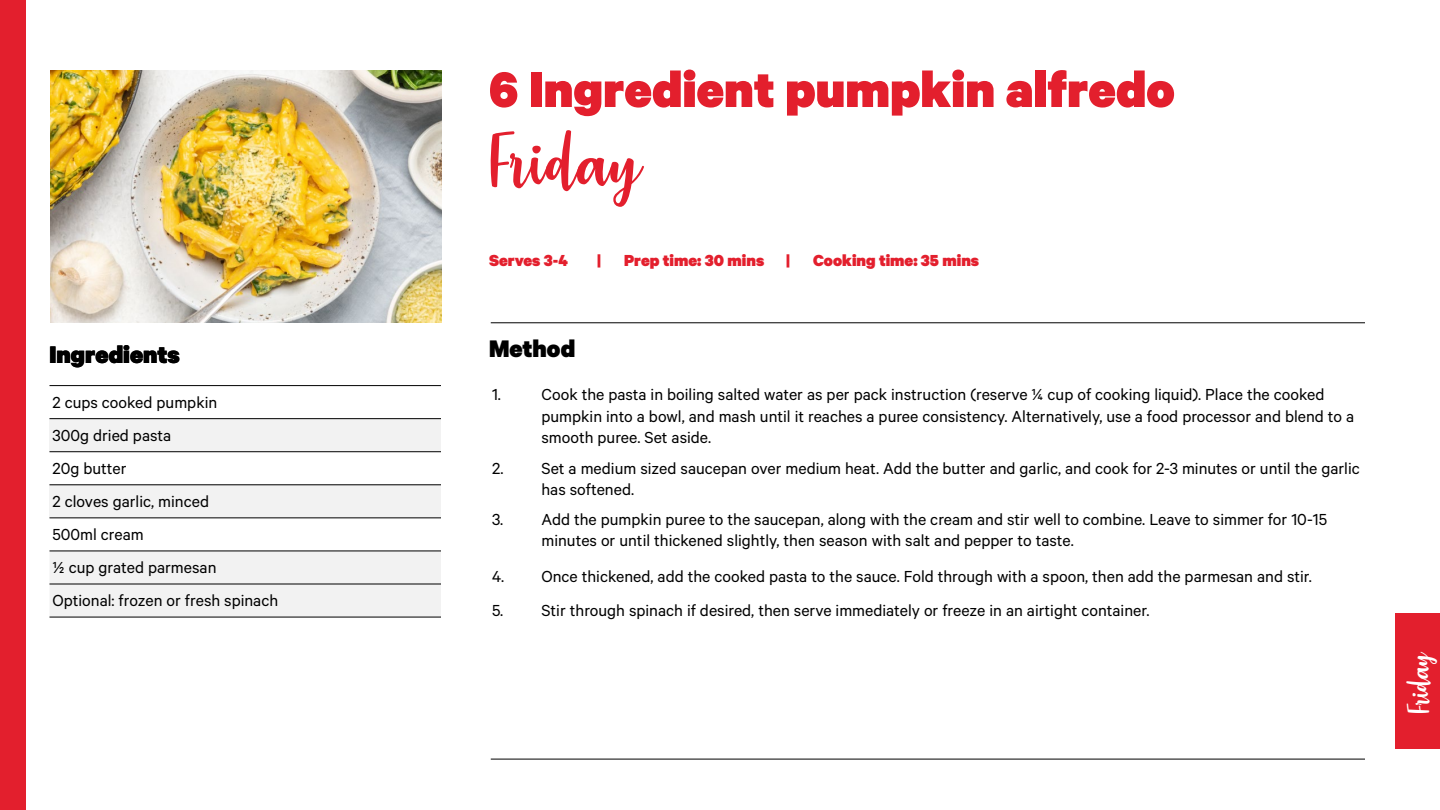
<style>
.page{position:relative;width:1440px;height:810px;background:#fff}
.page>*{position:absolute;margin:0;border:0;box-sizing:border-box;transform-origin:0 0}
.t1{font:90px "Strawberry Blossom";color:#e31f2d}
.t2{font:900 56.18px "Calibre";color:#e31f2d}
.t3{font:36px "Strawberry Blossom";color:#fff}
.t4{font:900 27px "Calibre";color:#000}
.t5{font:18px/33.1px "Calibre";color:#000}
.t6{font:900 18px "Calibre";color:#e31f2d}
</style>
<div class="page">
<img style="left:51px;top:70px;width:391px;height:253px">
<div style="left:1396px;top:613px;width:44px;height:136px;background:#e31f2d"></div>
<div style="left:0;top:0;width:26px;height:810px;background:#e31f2d"></div>
<hr style="left:491px;top:323px;width:874px;height:1px;background:#000">
<hr style="left:491px;top:759px;width:874px;height:1px;background:#000">
<div style="left:50px;top:419px;width:391px;height:33px;background:#f2f2f2"></div>
<div style="left:50px;top:485px;width:391px;height:33px;background:#f2f2f2"></div>
<div style="left:50px;top:552px;width:391px;height:65px;background:#f2f2f2"></div>
<hr style="left:50px;top:385px;width:391px;height:1px;background:#000">
<hr style="left:50px;top:419px;width:391px;height:1px;background:#000">
<hr style="left:50px;top:452px;width:391px;height:1px;background:#000">
<hr style="left:50px;top:485px;width:391px;height:1px;background:#000">
<hr style="left:50px;top:518px;width:391px;height:1px;background:#000">
<hr style="left:50px;top:551px;width:391px;height:1px;background:#000">
<hr style="left:50px;top:584px;width:391px;height:1px;background:#000">
<hr style="left:50px;top:617px;width:391px;height:1px;background:#000">
<h3 class="t4" style="left:50px;top:337px;width:132px">Ingredients</h3>
<p class="t5" style="left:52px;top:385px;width:227px">2 cups cooked pumpkin<br>300g dried pasta<br>20g butter<br>2 cloves garlic, minced<br>500ml cream<br>½ cup grated parmesan<br>Optional: frozen or fresh spinach</p>
<h2 class="t2" style="left:489px;top:54px;width:687px">6 Ingredient pumpkin alfredo</h2>
<h1 class="t1" style="left:491px;top:117px;width:153px">Friday</h1>
<p class="t6" style="left:489px;top:249px;width:81px">Serves 3-4</p>
<p class="t6" style="left:597px;top:249px;width:5px">|</p>
<p class="t6" style="left:624px;top:249px;width:167px">Prep time: 30 mins |</p>
<p class="t6" style="left:813px;top:249px;width:168px">Cooking time: 35 mins</p>
<h3 class="t4" style="left:489px;top:331px;width:88px">Method</h3>
<p class="t5" style="left:542px;top:383px;width:814px;line-height:21.6px;text-indent:-50px">1. Cook the pasta in boiling salted water as per pack instruction (reserve ¼ cup of cooking liquid). Place the cooked pumpkin into a bowl, and mash until it reaches a puree consistency. Alternatively, use a food processor and blend to a smooth puree. Set aside.</p>
<p class="t5" style="left:542px;top:457px;width:820px;line-height:21.6px;text-indent:-50px">2. Set a medium sized saucepan over medium heat. Add the butter and garlic, and cook for 2-3 minutes or until the garlic has softened.</p>
<p class="t5" style="left:542px;top:508px;width:787px;line-height:21.6px;text-indent:-50px">3. Add the pumpkin puree to the saucepan, along with the cream and stir well to combine. Leave to simmer for 10-15 minutes or until thickened slightly, then season with salt and pepper to taste.</p>
<p class="t5" style="left:492px;top:559px;width:822px">4. Once thickened, add the cooked pasta to the sauce. Fold through with a spoon, then add the parmesan and stir.</p>
<p class="t5" style="left:492px;top:593px;width:659px">5. Stir through spinach if desired, then serve immediately or freeze in an airtight container.</p>
<h3 class="t3" style="left:1401px;top:713px;width:62px;rotate:-90deg">Friday</h3>
</div>
